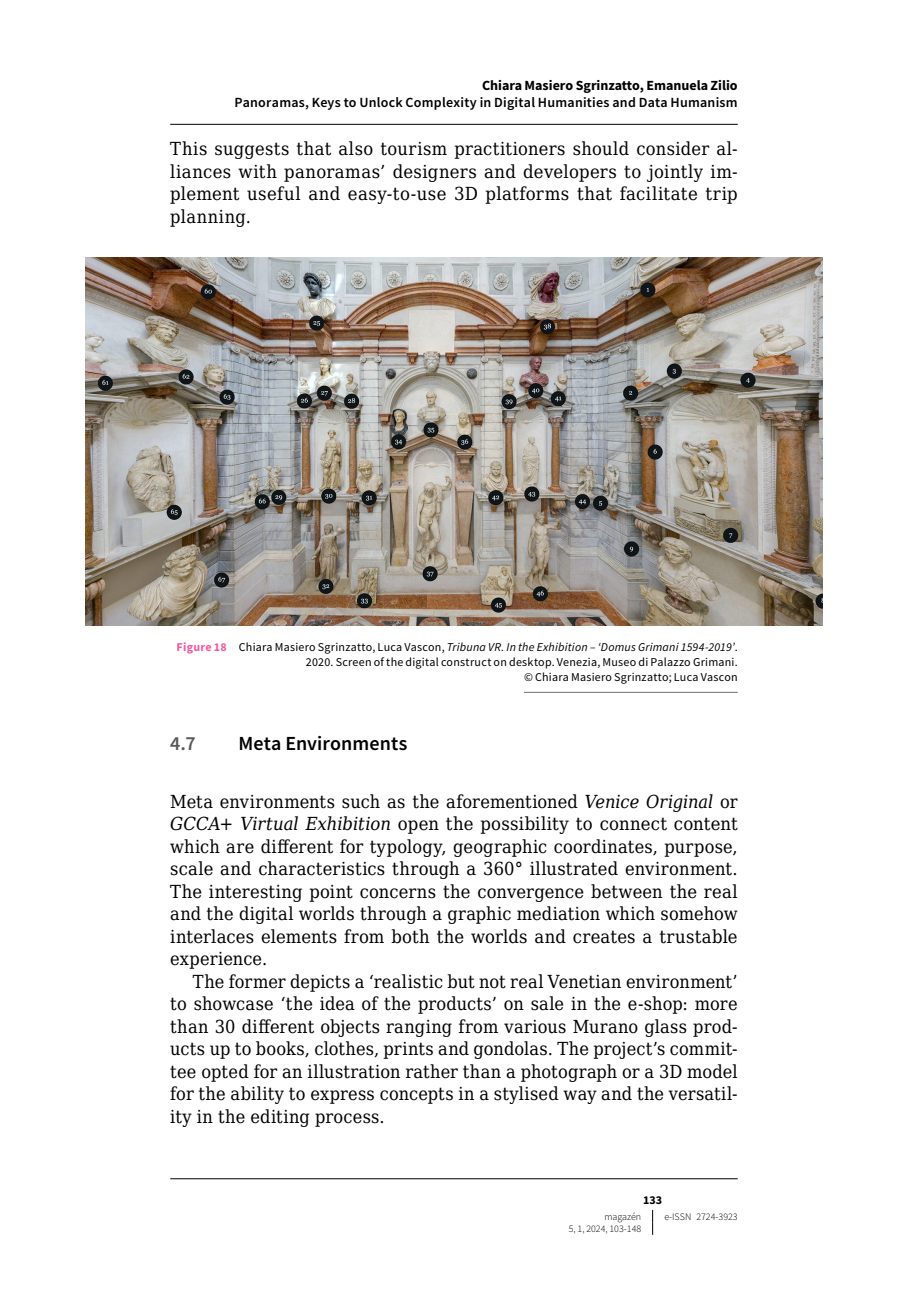
<style>
.page{position:relative;width:908px;height:1304px;background:#fff}
.page>*{position:absolute;margin:0;border:0;box-sizing:border-box;transform-origin:0 0}
.t1{font:600 20px "Source Sans Pro";letter-spacing:.005em;color:#000}
.t2{font:600 20px "Source Sans Pro";color:#58595b}
.t3{font:18px/22.4px "DejaVu Serif Condensed";letter-spacing:.015em;color:#000;text-align:justify}
.t4{font:600 14px "Source Sans Pro";letter-spacing:.015em;color:#000}
.t5{font:700 14px "Source Sans Pro";color:#000}
.t6{font:12px/15px "Source Sans Pro";letter-spacing:.02em;color:#000;text-align:right}
.t7{font:700 12px "Source Sans Pro";color:#000}
.t8{font:300 10px "Source Sans Pro";color:#000}
.s1{font-weight:700;color:#ef5ba1}
.s2{font-style:italic}
</style>
<div class="page">
<svg style="left:652px;top:1210px;width:1px;height:25px"></svg>
<hr style="left:524px;top:692px;width:213px;height:1px;background:#6d6e71">
<img style="left:85px;top:257px;width:737px;height:369px">
<hr style="left:170px;top:124px;width:567px;height:1px;background:#000">
<hr style="left:170px;top:1178px;width:567px;height:1px;background:#000">
<p class="t5" style="left:482px;top:76px;width:257px">Chiara Masiero Sgrinzatto, Emanuela Zilio</p>
<p class="t4" style="left:234px;top:94px;width:504px">Panoramas, Keys to Unlock Complexity in Digital Humanities and Data Humanism</p>
<p class="t3" style="left:170px;top:137px;width:568px">This suggests that also tourism practitioners should consider al&shy;liances with panoramas’ designers and developers to jointly im&shy;plement useful and easy-to-use 3D platforms that facilitate trip planning.</p>
<p class="t6" style="left:176px;top:639px;width:562px"><span class="s1">Figure 18</span> Chiara Masiero Sgrinzatto, Luca Vascon, <span class="s2">Tribuna VR. In the Exhibition – ‘Domus Grimani 1594‑2019’</span>.<br>2020. Screen of the digital construct on desktop. Venezia, Museo di Palazzo Grimani.<br>© Chiara Masiero Sgrinzatto; Luca Vascon</p>
<p class="t2" style="left:170px;top:730px;width:27px">4.7</p>
<p class="t1" style="left:238px;top:730px;width:170px">Meta Environments</p>
<p class="t3" style="left:170px;top:790px;width:568px">Meta environments such as the aforementioned <span class="s2">Venice Original</span> or <span class="s2">GCCA+ Virtual Exhibition</span> open the possibility to connect content which are different for typology, geographic coordinates, purpose, scale and characteristics through a 360° illustrated environment.<br>The interesting point concerns the convergence between the real and the digital worlds through a graphic mediation which somehow interlaces elements from both the worlds and creates a trustable experience.</p>
<p class="t3" style="left:170px;top:970px;width:568px;text-indent:23px">The former depicts a ‘realistic but not real Venetian environment’ to showcase ‘the idea of the products’ on sale in the e-shop: more than 30 different objects ranging from various Murano glass prod&shy;ucts up to books, clothes, prints and gondolas. The project’s commit&shy;tee opted for an illustration rather than a photograph or a 3D model for the ability to express concepts in a stylised way and the versatil&shy;ity in the editing process.</p>
<p class="t7" style="left:642px;top:1192px;width:21px">133</p>
<p class="t8" style="left:604px;top:1210px;width:38px">magazén</p>
<p class="t8" style="left:664px;top:1210px;width:75px">e-ISSN 2724‑3923</p>
<p class="t8" style="left:568px;top:1223px;width:74px">5, 1, 2024, 103-148</p>
</div>
